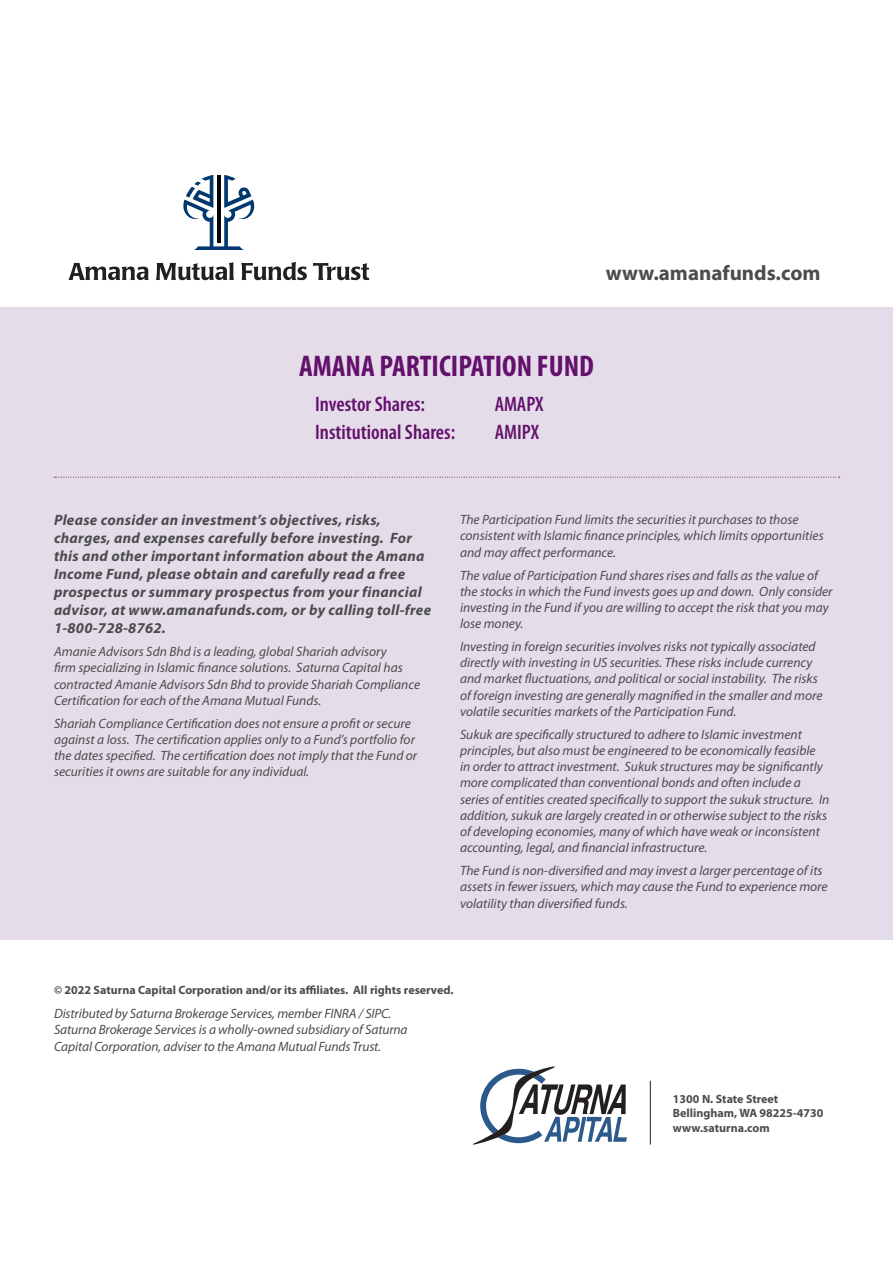
<style>
.page{position:relative;width:893px;height:1263px;background:#fff}
.page>*{position:absolute;margin:0;border:0;box-sizing:border-box;transform-origin:0 0}
.t1{font:700 condensed 30px "Myriad Pro";color:#63116c}
.t2{font:600 condensed 21px "Myriad Pro";color:#63116c}
.t3{font:700 21px "Myriad Pro";color:#4b4c4d}
.t4{font:italic 700 15px/18px "Myriad Pro";letter-spacing:.02em;color:#4b4c4d}
.t5{font:italic 13.5px/16.2px "Myriad Pro";color:#4b4c4d}
.t6{font:700 12px "Myriad Pro";color:#4b4c4d}
</style>
<div class="page">
<div style="left:0;top:307px;width:893px;height:633px;background:#e5dce9"></div>
<svg style="left:473px;top:1066px;width:154px;height:78px"></svg>
<hr style="left:650px;top:1081px;width:1px;height:63px;background:#231f20">
<svg style="left:68px;top:262px;width:301px;height:18px"></svg>
<svg style="left:183px;top:175px;width:71px;height:75px"></svg>
<svg style="left:54px;top:477px;width:786px;height:1px"></svg>
<p class="t3" style="left:606px;top:259px;width:216px">www.amanafunds.com</p>
<p class="t1" style="left:299px;top:348px;width:296px">AMANA PARTICIPATION FUND</p>
<p class="t2" style="left:315px;top:391px;width:111px">Investor Shares:</p>
<p class="t2" style="left:495px;top:391px;width:50px">AMAPX</p>
<p class="t2" style="left:315px;top:419px;width:142px">Institutional Shares:</p>
<p class="t2" style="left:495px;top:419px;width:46px">AMIPX</p>
<p class="t4" style="left:54px;top:511px;width:379px">Please consider an investment’s objectives, risks, charges, and expenses carefully before investing. For this and other important information about the Amana Income Fund, please obtain and carefully read a free prospectus or summary prospectus from your financial advisor, at www.amanafunds.com, or by calling toll-free 1-800-728-8762.</p>
<p class="t5" style="left:54px;top:643px;width:368px">Amanie Advisors Sdn Bhd is a leading, global Shariah advisory<br>firm specializing in Islamic finance solutions. Saturna Capital has contracted Amanie Advisors Sdn Bhd to provide Shariah Compliance Certification for each of the Amana Mutual Funds.</p>
<p class="t5" style="left:54px;top:715px;width:365px">Shariah Compliance Certification does not ensure a profit or secure against a loss. The certification applies only to a Fund’s portfolio for the dates specified. The certification does not imply that the Fund or securities it owns are suitable for any individual.</p>
<p class="t5" style="left:460px;top:511px;width:365px">The Participation Fund limits the securities it purchases to those consistent with Islamic finance principles, which limits opportunities and may affect performance.</p>
<p class="t5" style="left:460px;top:567px;width:374px">The value of Participation Fund shares rises and falls as the value of the stocks in which the Fund invests goes up and down. Only consider investing in the Fund if you are willing to accept the risk that you may lose money.</p>
<p class="t5" style="left:460px;top:638px;width:364px">Investing in foreign securities involves risks not typically associated directly with investing in US securities. These risks include currency and market fluctuations, and political or social instability. The risks of foreign investing are generally magnified in the smaller and more volatile securities markets of the Participation Fund.</p>
<p class="t5" style="left:460px;top:726px;width:371px">Sukuk are specifically structured to adhere to Islamic investment principles, but also must be engineered to be economically feasible<br>in order to attract investment. Sukuk structures may be significantly more complicated than conventional bonds and often include a series of entities created specifically to support the sukuk structure. In addition, sukuk are largely created in or otherwise subject to the risks of developing economies, many of which have weak or inconsistent accounting, legal, and financial infrastructure.</p>
<p class="t5" style="left:460px;top:862px;width:369px">The Fund is non-diversified and may invest a larger percentage of its assets in fewer issuers, which may cause the Fund to experience more volatility than diversified funds.</p>
<p class="t6" style="left:54px;top:982px;width:401px">© 2022 Saturna Capital Corporation and/or its affiliates. All rights reserved.</p>
<p class="t5" style="left:54px;top:1004px;width:355px;line-height:16.6px">Distributed by Saturna Brokerage Services, member FINRA / SIPC.<br>Saturna Brokerage Services is a wholly-owned subsidiary of Saturna<br>Capital Corporation, adviser to the Amana Mutual Funds Trust.</p>
<p class="t6" style="left:673px;top:1091px;width:107px">1300 N. State Street</p>
<p class="t6" style="left:673px;top:1105px;width:152px">Bellingham, WA 98225-4730</p>
<p class="t6" style="left:673px;top:1120px;width:98px">www.saturna.com</p>
</div>
